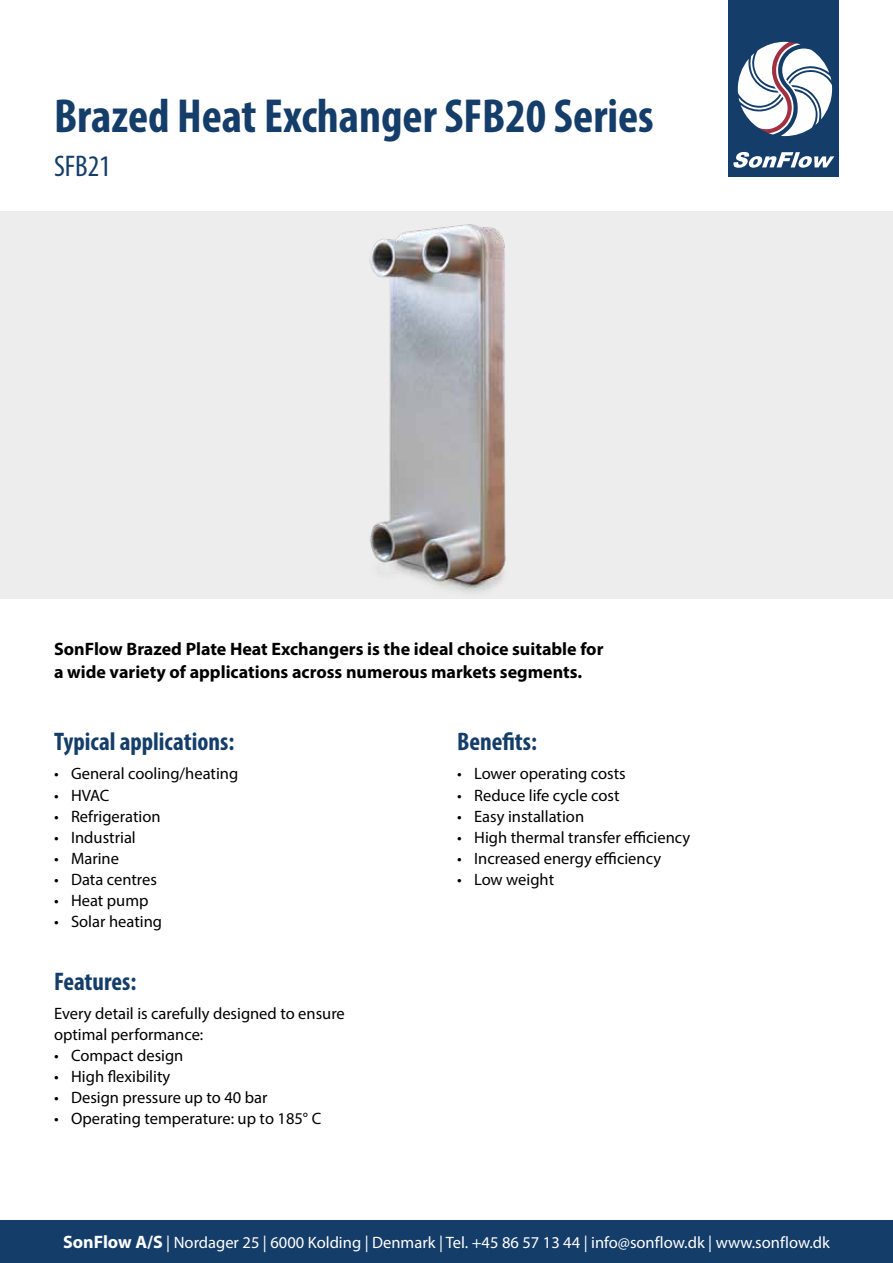
<style>
.page{position:relative;width:893px;height:1263px;background:#fff}
.page>*{position:absolute;margin:0;border:0;box-sizing:border-box;transform-origin:0 0}
.t1{font:700 condensed 48px "Myriad Pro";color:#143d6a}
.t2{font:condensed 30px "Myriad Pro";color:#143d6a}
.t3{font:700 condensed 25.5px "Myriad Pro";color:#143d6a}
.t4{font:700 18px/22.5px "Myriad Pro";color:#000}
.t5{font:16.5px/21px "Myriad Pro";color:#000}
.t6{font:16.5px "Myriad Pro";color:#fff}
.s1{font-weight:700;font-size:18px}
</style>
<div class="page">
<div style="left:729px;top:0;width:110px;height:176px;background:#143d6a"></div>
<svg style="left:733px;top:152px;width:101px;height:16px"></svg>
<svg style="left:737px;top:41px;width:96px;height:96px"></svg>
<div style="left:0;top:1220px;width:893px;height:43px;background:#143d6a"></div>
<div style="left:0;top:211px;width:893px;height:388px;background:#eeeded"></div>
<img style="left:369px;top:224px;width:137px;height:369px">
<h1 class="t1" style="left:54px;top:86px;width:601px">Brazed Heat Exchanger SFB20 Series</h1>
<h2 class="t2" style="left:54px;top:148px;width:58px">SFB21</h2>
<p class="t4" style="left:54px;top:637px;width:551px">SonFlow Brazed Plate Heat Exchangers is the ideal choice suitable for a wide variety of applications across numerous markets segments.</p>
<h3 class="t3" style="left:54px;top:725px;width:182px">Typical applications:</h3>
<p class="t5" style="left:54px;top:763px;width:186px">• General cooling/heating</p>
<p class="t5" style="left:54px;top:784px;width:57px">• HVAC</p>
<p class="t5" style="left:54px;top:805px;width:108px">• Refrigeration</p>
<p class="t5" style="left:54px;top:826px;width:83px">• Industrial</p>
<p class="t5" style="left:54px;top:847px;width:67px">• Marine</p>
<p class="t5" style="left:54px;top:868px;width:104px">• Data centres</p>
<p class="t5" style="left:54px;top:889px;width:96px">• Heat pump</p>
<p class="t5" style="left:54px;top:910px;width:110px">• Solar heating</p>
<h3 class="t3" style="left:54px;top:965px;width:84px">Features:</h3>
<p class="t5" style="left:54px;top:1003px;width:292px">Every detail is carefully designed to ensure optimal performance:</p>
<p class="t5" style="left:54px;top:1045px;width:131px">• Compact design</p>
<p class="t5" style="left:54px;top:1066px;width:118px">• High flexibility</p>
<p class="t5" style="left:54px;top:1087px;width:215px">• Design pressure up to 40 bar</p>
<p class="t5" style="left:54px;top:1108px;width:269px">• Operating temperature: up to 185° C</p>
<h3 class="t3" style="left:457px;top:725px;width:81px">Benefits:</h3>
<p class="t5" style="left:457px;top:763px;width:170px">• Lower operating costs</p>
<p class="t5" style="left:457px;top:784px;width:164px">• Reduce life cycle cost</p>
<p class="t5" style="left:457px;top:805px;width:129px">• Easy installation</p>
<p class="t5" style="left:457px;top:826px;width:235px">• High thermal transfer efficiency</p>
<p class="t5" style="left:457px;top:847px;width:206px">• Increased energy efficiency</p>
<p class="t5" style="left:457px;top:868px;width:99px">• Low weight</p>
<p class="t6" style="left:63px;top:1233px;width:768px"><span class="s1">SonFlow A/S</span> | Nordager 25 | 6000 Kolding | Denmark | Tel. +45 86 57 13 44 | info@sonflow.dk | www.sonflow.dk</p>
</div>
